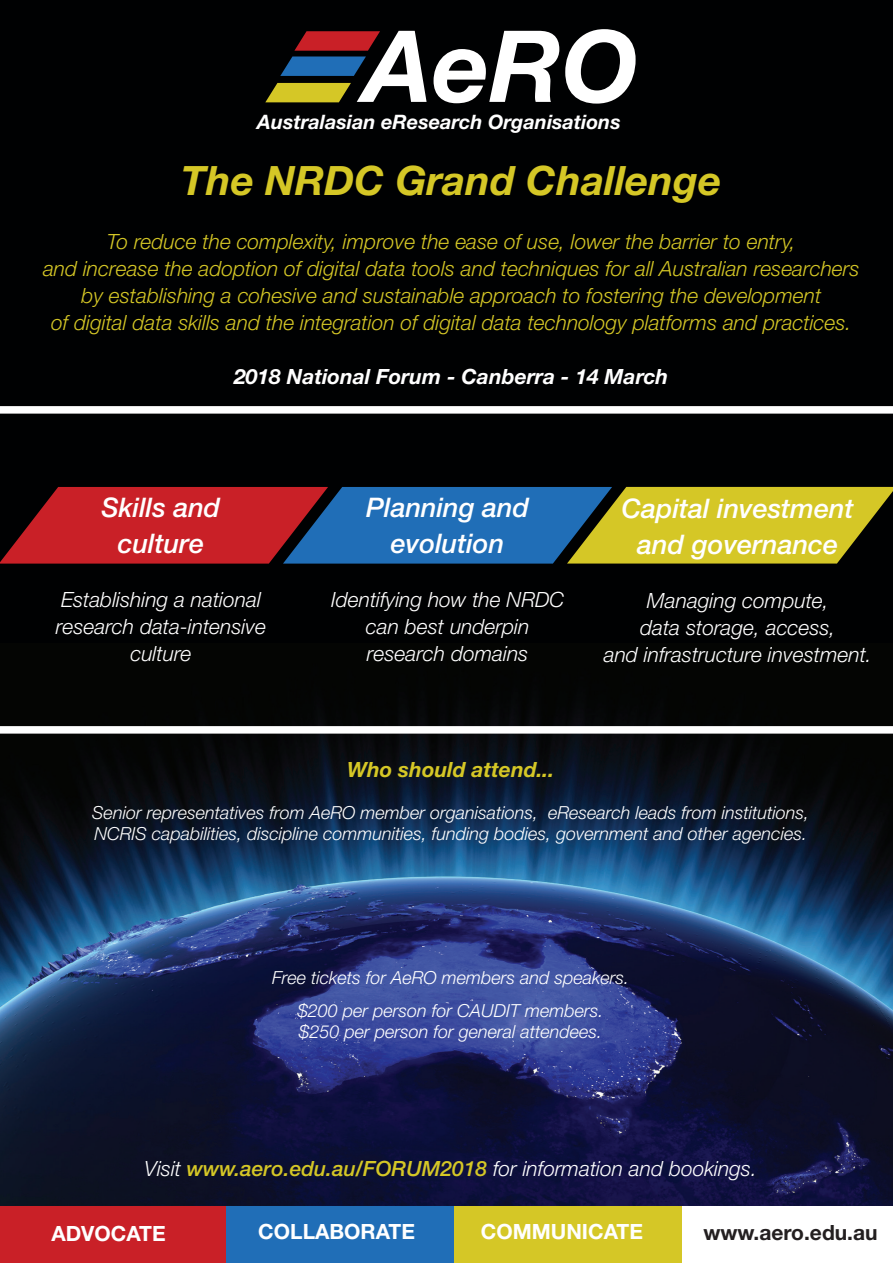
<style>
.page{position:relative;width:893px;height:1263px;background:#fff}
.page>*{position:absolute;margin:0;border:0;box-sizing:border-box;transform-origin:0 0}
.t1{font:italic 700 99.6px "Helvetica Neue LT Std";color:#fff}
.t2{font:italic 700 40.5px "Helvetica Neue LT Std";color:#d5c726}
.t3{font:italic 500 27px/36px "Helvetica Neue LT Std";color:#fff;text-align:center}
.t4{font:italic 300 21px/27px "Helvetica Neue LT Std";color:#d5c726;text-align:center}
.t5{font:italic 300 21px/27px "Helvetica Neue LT Std";color:#fff;text-align:center}
.t6{font:italic 700 21px "Helvetica Neue LT Std";color:#fff}
.t7{font:700 21px "Helvetica Neue LT Std";color:#fff}
.t8{font:italic 700 21px "Helvetica Neue LT Std";color:#d5c726}
.t9{font:700 21px "Helvetica Neue LT Std";color:#231f20}
.t10{font:italic 700 19.95px "Helvetica Neue LT Std";color:#fff}
.t11{font:italic 300 18px/21px "Helvetica Neue LT Std";color:#fff}
.s1{font-weight:500;color:#d5c726}
</style>
<div class="page">
<div style="left:454px;top:1205px;width:227px;height:58px;background:#d5c726"></div>
<div style="left:0;top:0;width:893px;height:1206px;background:#000102"></div>
<img style="left:0;top:707px;width:893px;height:499px">
<div style="left:0;top:1206px;width:226px;height:57px;background:#c92027"></div>
<div style="left:226px;top:1206px;width:228px;height:57px;background:#206eb7"></div>
<svg style="left:265px;top:83px;width:86px;height:19px;background:#b6aa20"></svg>
<svg style="left:280px;top:31px;width:100px;height:45px"></svg>
<div style="left:0;top:406px;width:893px;height:8px;background:#fff"></div>
<svg style="left:0;top:487px;width:893px;height:77px;background:#86664e"></svg>
<div style="left:0;top:726px;width:893px;height:8px;background:#fff"></div>
<h1 class="t1" style="left:364px;top:5px;width:276px">AeRO</h1>
<p class="t10" style="left:257px;top:110px;width:365px">Australasian eResearch Organisations</p>
<h2 class="t2" style="left:181px;top:155px;width:541px">The NRDC Grand Challenge</h2>
<p class="t4" style="left:43px;top:228px;width:818px">To reduce the complexity, improve the ease of use, lower the barrier to entry,<br>and increase the adoption of digital data tools and techniques for all Australian researchers by establishing a cohesive and sustainable approach to fostering the development<br>of digital data skills and the integration of digital data technology platforms and practices.</p>
<p class="t6" style="left:234px;top:363px;width:436px">2018 National Forum - Canberra - 14 March</p>
<p class="t3" style="left:101px;top:489px;width:121px">Skills and culture</p>
<p class="t5" style="left:56px;top:586px;width:212px">Establishing a national research data-intensive culture</p>
<p class="t3" style="left:366px;top:489px;width:165px">Planning and evolution</p>
<p class="t5" style="left:331px;top:586px;width:234px">Identifying how the NRDC can best underpin research domains</p>
<p class="t3" style="left:622px;top:490px;width:234px">Capital investment and governance</p>
<p class="t5" style="left:604px;top:587px;width:269px">Managing compute,<br>data storage, access,<br>and infrastructure investment.</p>
<p class="t8" style="left:347px;top:757px;width:208px">Who should attend...</p>
<p class="t11" style="left:92px;top:802px;width:718px">Senior representatives from AeRO member organisations, eResearch leads from institutions,<br>NCRIS capabilities, discipline communities, funding bodies, government and other agencies.</p>
<p class="t11" style="left:272px;top:961px;width:359px;line-height:33px;text-align:center">Free tickets for AeRO members and speakers. $200 per person for CAUDIT members.</p>
<p class="t11" style="left:299px;top:1021px;width:304px">$250 per person for general attendees.</p>
<p class="t5" style="left:145px;top:1155px;width:614px">Visit <span class="s1">www.aero.edu.au/FORUM2018</span> for information and bookings.</p>
<p class="t7" style="left:51px;top:1221px;width:116px">ADVOCATE</p>
<p class="t7" style="left:258px;top:1219px;width:158px">COLLABORATE</p>
<p class="t7" style="left:481px;top:1218px;width:164px">COMMUNICATE</p>
<p class="t9" style="left:703px;top:1219px;width:176px">www.aero.edu.au</p>
</div>
